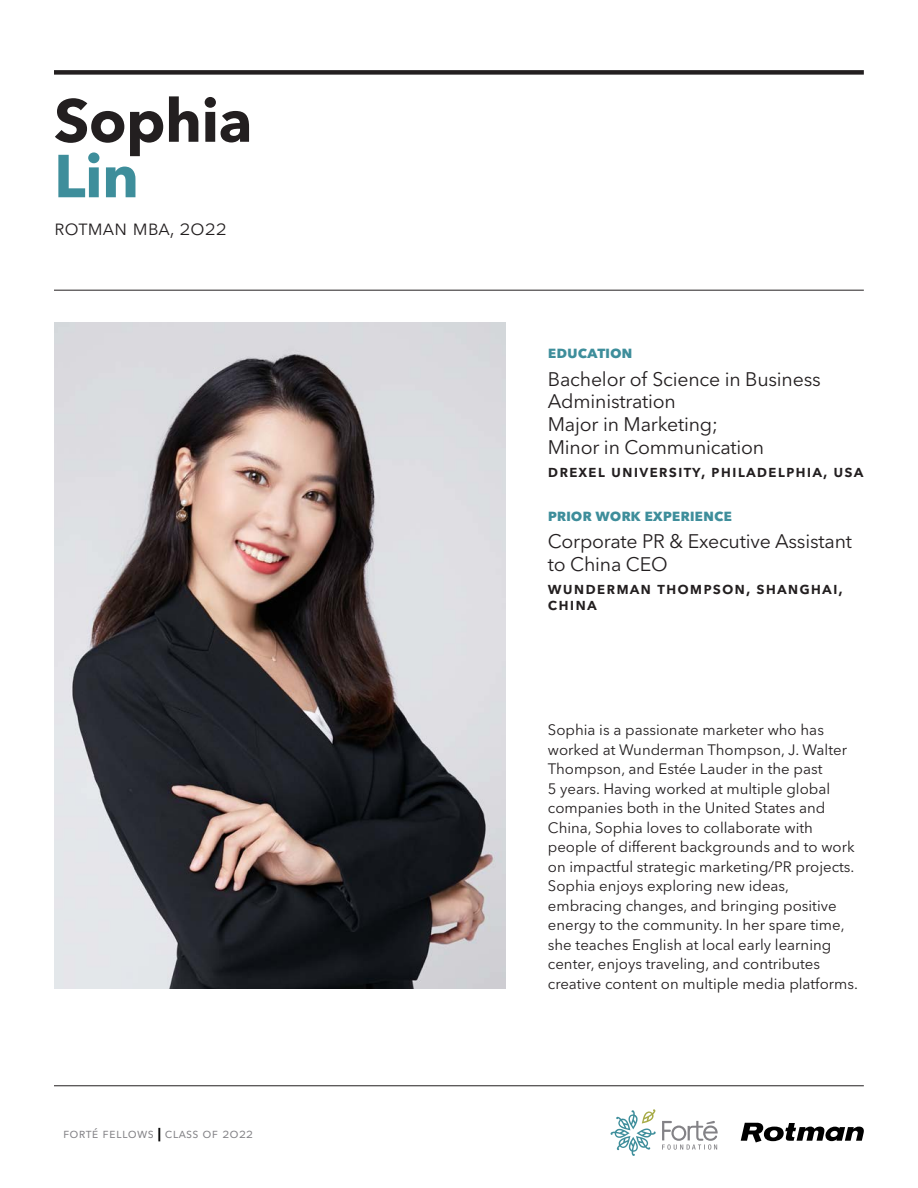
<style>
.page{position:relative;width:918px;height:1188px;background:#fff}
.page>*{position:absolute;margin:0;border:0;box-sizing:border-box;transform-origin:0 0}
.t1{font:700 60px/55.5px "Avenir Next LT Pro";letter-spacing:-.01em;color:#231f20}
.t2{font:300 21.6px "Avenir Next LT Pro";letter-spacing:-.01em;color:#231f20}
.t3{font:19.5px/22.8px "Avenir Next LT Pro";letter-spacing:-.01em;color:#231f20}
.t4{font:600 16.8px/16.5px "Avenir Next LT Pro";letter-spacing:.06em;color:#231f20}
.t5{font:700 16.5px "Avenir Next LT Pro";letter-spacing:-.01em;color:#3e8e9b}
.t6{font:15px/19.5px "Avenir Next LT Pro";color:#231f20}
.t7{font:13.5px "Avenir Next LT Pro";letter-spacing:.02em;color:#838286}
.s1{color:#3e8e9b}
.s2{font-weight:700;color:#000}
</style>
<div class="page">
<svg style="left:741px;top:1123px;width:123px;height:19px"></svg>
<div style="left:54px;top:70px;width:810px;height:5px;background:#231f20"></div>
<hr style="left:54px;top:1085px;width:810px;height:1px;background:#231f20">
<hr style="left:54px;top:290px;width:810px;height:1px;background:#231f20">
<svg style="left:611px;top:1109px;width:45px;height:47px"></svg>
<svg style="left:662px;top:1121px;width:56px;height:29px"></svg>
<img style="left:54px;top:323px;width:452px;height:666px">
<p class="t1" style="left:54px;top:93px;width:200px">Sophia<br><span class="s1">Lin</span></p>
<p class="t2" style="left:54px;top:214px;width:174px">rotman mba, 2022</p>
<p class="t7" style="left:63px;top:1125px;width:192px">forté fellows <span class="s2">|</span> class of 2022</p>
<p class="t5" style="left:548px;top:342px;width:86px">education</p>
<p class="t3" style="left:548px;top:367px;width:274px">Bachelor of Science in Business<br>Administration</p>
<p class="t3" style="left:548px;top:413px;width:218px">Major in Marketing;<br>Minor in Communication</p>
<p class="t4" style="left:548px;top:462px;width:317px">drexel university, philadelphia, usa</p>
<p class="t5" style="left:548px;top:505px;width:186px">prior work experience</p>
<p class="t3" style="left:548px;top:530px;width:306px">Corporate PR &amp; Executive Assistant to China CEO</p>
<p class="t4" style="left:548px;top:579px;width:297px">wunderman thompson, shanghai, china</p>
<p class="t6" style="left:548px;top:720px;width:308px">Sophia is a passionate marketer who has worked at Wunderman Thompson, J. Walter Thompson, and Estée Lauder in the past<br>5 years. Having worked at multiple global companies both in the United States and China, Sophia loves to collaborate with people of different backgrounds and to work on impactful strategic marketing/PR projects.</p>
<p class="t6" style="left:548px;top:876px;width:312px">Sophia enjoys exploring new ideas, embracing changes, and bringing positive energy to the community. In her spare time, she teaches English at local early learning center, enjoys traveling, and contributes creative content on multiple media platforms.</p>
</div>
